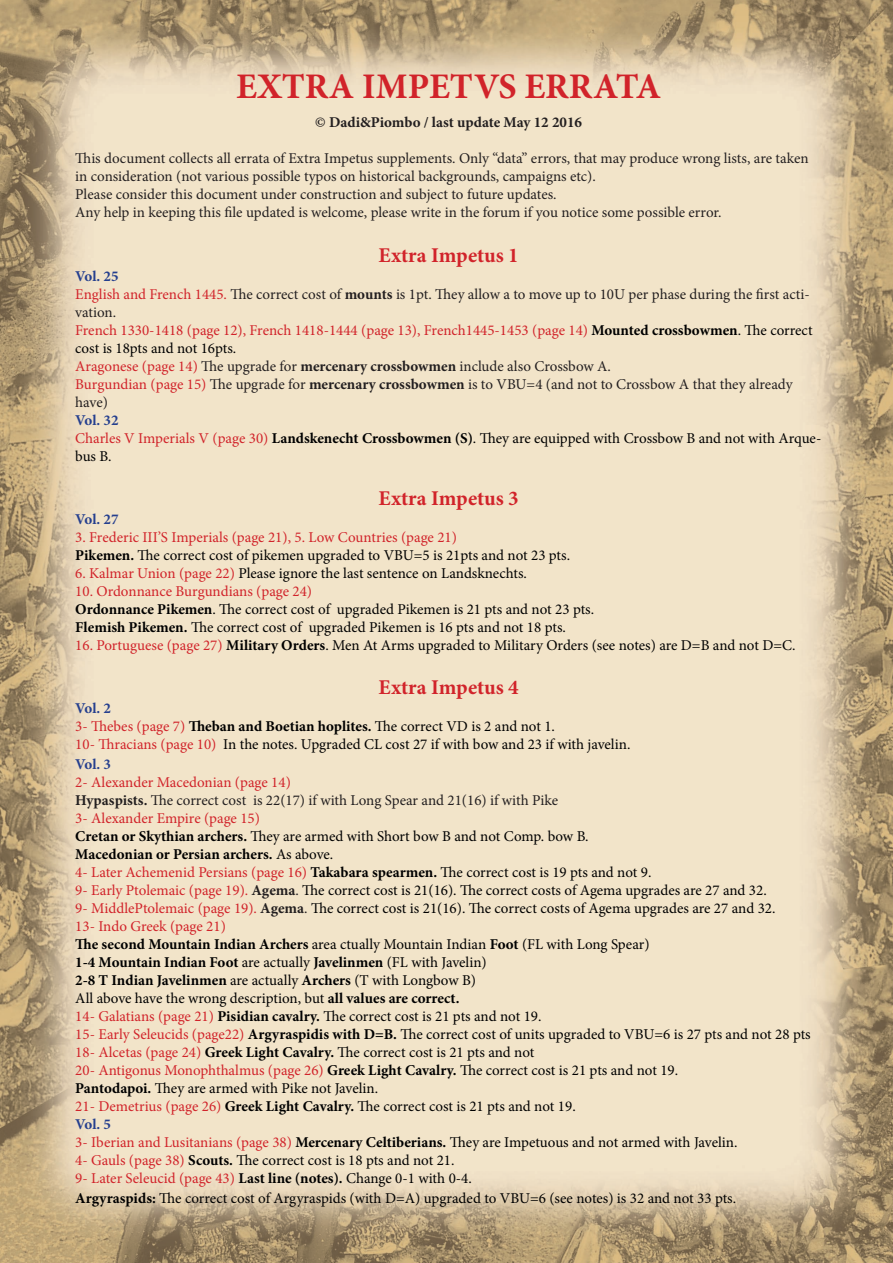
<style>
.page{position:relative;width:893px;height:1263px;background:#fff}
.page>*{position:absolute;margin:0;border:0;box-sizing:border-box;transform-origin:0 0}
.t1{font:700 36px "Minion Pro";color:#d1232a}
.t2{font:700 21px "Minion Pro";color:#d1232a}
.t3{font:15px/18px "Minion Pro";color:#000}
.t4{font:15px/18px "Minion Pro";color:#231f20}
.t5{font:15px/18px "Minion Pro";color:#d1232a}
.t6{font:700 15px "Minion Pro";letter-spacing:-.005em;color:#000}
.t7{font:700 15px "Minion Pro";letter-spacing:-.005em;color:#253f8e}
.t8{font:700 15px "Minion Pro";color:#231f20}
.s1{color:#d1232a}
.s2{font-weight:700}
.s3{font-weight:700;color:#000}
.s4{color:#000}
.s5{font-weight:400}
.s6{font-weight:700;color:#231f20}
.s7{color:#231f20}
</style>
<div class="page">
<img style="left:0;top:0;width:893px;height:1263px">
<p class="t1" style="left:236px;top:61px;width:427px">EXTRA IMPETVS ERRATA</p>
<p class="t8" style="left:315px;top:111px;width:268px">© Dadi&amp;Piombo / last update May 12 2016</p>
<p class="t4" style="left:75px;top:149px;width:735px">This document collects all errata of Extra Impetus supplements. Only “data” errors, that may produce wrong lists, are taken in consideration (not various possible typos on historical backgrounds, campaigns etc).</p>
<p class="t4" style="left:75px;top:185px;width:483px">Please consider this document under construction and subject to future updates.</p>
<p class="t4" style="left:75px;top:203px;width:648px">Any help in keeping this file updated is welcome, please write in the forum if you notice some possible error.</p>
<p class="t2" style="left:379px;top:240px;width:142px">Extra Impetus 1</p>
<p class="t7" style="left:75px;top:266px;width:45px">Vol. 25</p>
<p class="t4" style="left:75px;top:286px;width:736px"><span class="s1">English and French 1445.</span> The correct cost of <span class="s2">mounts</span> is 1pt. They allow a to move up to 10U per phase during the first acti&shy;vation.</p>
<p class="t5" style="left:75px;top:322px;width:739px">French 1330-1418 (page 12), French 1418-1444 (page 13), French1445-1453 (page 14) <span class="s3">Mounted crossbowmen</span><span class="s4">. The correct cost is 18pts and not 16pts.</span></p>
<p class="t4" style="left:75px;top:358px;width:537px"><span class="s1">Aragonese (page 14)</span> The upgrade for <span class="s2">mercenary crossbowmen</span> include also Crossbow A.</p>
<p class="t4" style="left:75px;top:376px;width:719px"><span class="s1">Burgundian (page 15)</span> The upgrade for <span class="s2">mercenary crossbowmen</span> is to VBU=4 (and not to Crossbow A that they already have)</p>
<p class="t7" style="left:75px;top:410px;width:45px">Vol. 32</p>
<p class="t3" style="left:75px;top:430px;width:748px"><span class="s1">Charles V Imperials V (page 30)</span> <span class="s2">Landskenecht Crossbowmen (S)</span>. They are equipped with Crossbow B and not with Arque&shy;bus B.</p>
<p class="t2" style="left:379px;top:483px;width:142px">Extra Impetus 3</p>
<p class="t7" style="left:75px;top:509px;width:45px">Vol. 27</p>
<p class="t5" style="left:75px;top:529px;width:383px">3. Frederic III’S Imperials (page 21), 5. Low Countries (page 21)</p>
<p class="t3" style="left:75px;top:547px;width:496px"><span class="s2">Pikemen.</span> The correct cost of pikemen upgraded to VBU=5 is 21pts and not 23 pts.</p>
<p class="t3" style="left:75px;top:565px;width:453px"><span class="s1">6. Kalmar Union (page 22)</span> Please ignore the last sentence on Landsknechts.</p>
<p class="t5" style="left:75px;top:583px;width:238px">10. Ordonnance Burgundians (page 24)</p>
<p class="t3" style="left:75px;top:601px;width:520px"><span class="s2">Ordonnance Pikemen</span>. The correct cost of upgraded Pikemen is 21 pts and not 23 pts.</p>
<p class="t3" style="left:75px;top:619px;width:492px"><span class="s2">Flemish Pikemen.</span> The correct cost of upgraded Pikemen is 16 pts and not 18 pts.</p>
<p class="t3" style="left:75px;top:637px;width:722px"><span class="s1">16. Portuguese (page 27)</span> <span class="s2">Military Orders</span>. Men At Arms upgraded to Military Orders (see notes) are D=B and not D=C.</p>
<p class="t2" style="left:379px;top:672px;width:142px">Extra Impetus 4</p>
<p class="t7" style="left:75px;top:698px;width:37px">Vol. 2</p>
<p class="t3" style="left:75px;top:718px;width:557px"><span class="s1">3- Thebes (page 7)</span> <span class="s2">Theban and Boetian hoplites.</span> The correct VD is 2 and not 1.<br><span class="s1">10- Thracians (page 10)</span> In the notes. Upgraded CL cost 27 if with bow and 23 if with javelin.</p>
<p class="t7" style="left:75px;top:754px;width:37px">Vol. 3</p>
<p class="t4" style="left:75px;top:773px;width:485px"><span class="s1">2- Alexander Macedonian (page 14)<br></span><span class="s2">Hypaspists.</span> The correct cost is 22(17) if with Long Spear and 21(16) if with Pike</p>
<p class="t5" style="left:75px;top:809px;width:186px">3- Alexander Empire (page 15)</p>
<p class="t3" style="left:75px;top:827px;width:515px"><span class="s2">Cretan or Skythian archers.</span> They are armed with Short bow B and not Comp. bow B.</p>
<p class="t6" style="left:75px;top:844px;width:259px">Macedonian or Persian archers. <span class="s5">As above.</span></p>
<p class="t5" style="left:75px;top:863px;width:578px">4- Later Achemenid Persians (page 16) <span class="s3">Takabara spearmen.</span> <span class="s4">The correct cost is 19 pts and not 9.</span></p>
<p class="t3" style="left:75px;top:881px;width:693px"><span class="s1">9- Early Ptolemaic (page 19).</span> <span class="s6">Agema</span><span class="s7">.</span> The correct cost is 21(16). The correct costs of Agema upgrades are 27 and 32.</p>
<p class="t3" style="left:75px;top:899px;width:702px"><span class="s1">9- MiddlePtolemaic (page 19).</span> <span class="s6">Agema</span><span class="s7">.</span> The correct cost is 21(16). The correct costs of Agema upgrades are 27 and 32.</p>
<p class="t5" style="left:75px;top:917px;width:152px">13- Indo Greek (page 21)</p>
<p class="t3" style="left:75px;top:935px;width:576px"><span class="s2">The second Mountain Indian Archers</span> area ctually Mountain Indian <span class="s2">Foot</span> (FL with Long Spear)</p>
<p class="t6" style="left:75px;top:952px;width:413px">1-4 Mountain Indian Foot <span class="s5">are actually</span> Javelinmen <span class="s5">(FL with Javelin)</span></p>
<p class="t6" style="left:75px;top:970px;width:402px">2-8 T Indian Javelinmen <span class="s5">are actually</span> Archers <span class="s5">(T with Longbow B)</span></p>
<p class="t3" style="left:75px;top:989px;width:386px">All above have the wrong description, but <span class="s2">all values are correct.</span></p>
<p class="t3" style="left:75px;top:1007px;width:468px"><span class="s1">14- Galatians (page 21)</span> <span class="s2">Pisidian cavalry.</span> The correct cost is 21 pts and not 19.</p>
<p class="t3" style="left:75px;top:1025px;width:737px"><span class="s1">15- Early Seleucids (page22)</span> <span class="s2">Argyraspidis with D=B.</span> The correct cost of units upgraded to VBU=6 is 27 pts and not 28 pts</p>
<p class="t3" style="left:75px;top:1043px;width:461px"><span class="s1">18- Alcetas (page 24)</span> <span class="s2">Greek Light Cavalry.</span> The correct cost is 21 pts and not</p>
<p class="t5" style="left:75px;top:1061px;width:604px">20- Antigonus Monophthalmus (page 26) <span class="s3">Greek Light Cavalry.</span> <span class="s4">The correct cost is 21 pts and not 19.</span></p>
<p class="t3" style="left:75px;top:1079px;width:304px"><span class="s2">Pantodapoi.</span> They are armed with Pike not Javelin.</p>
<p class="t3" style="left:75px;top:1097px;width:502px"><span class="s1">21- Demetrius (page 26)</span> <span class="s2">Greek Light Cavalry.</span> The correct cost is 21 pts and not 19.</p>
<p class="t7" style="left:75px;top:1114px;width:37px">Vol. 5</p>
<p class="t3" style="left:75px;top:1133px;width:664px"><span class="s1">3- Iberian and Lusitanians (page 38)</span> <span class="s2">Mercenary Celtiberians.</span> They are Impetuous and not armed with Javelin.</p>
<p class="t3" style="left:75px;top:1151px;width:381px"><span class="s1">4- Gauls (page 38)</span> <span class="s2">Scouts.</span> The correct cost is 18 pts and not 21.</p>
<p class="t3" style="left:75px;top:1169px;width:662px;line-height:19.8px"><span class="s1">9- Later Seleucid (page 43)</span> <span class="s2">Last line (notes).</span> Change 0-1 with 0-4.<br><span class="s2">Argyraspids:</span> The correct cost of Argyraspids (with D=A) upgraded to VBU=6 (see notes) is 32 and not 33 pts.</p>
</div>
